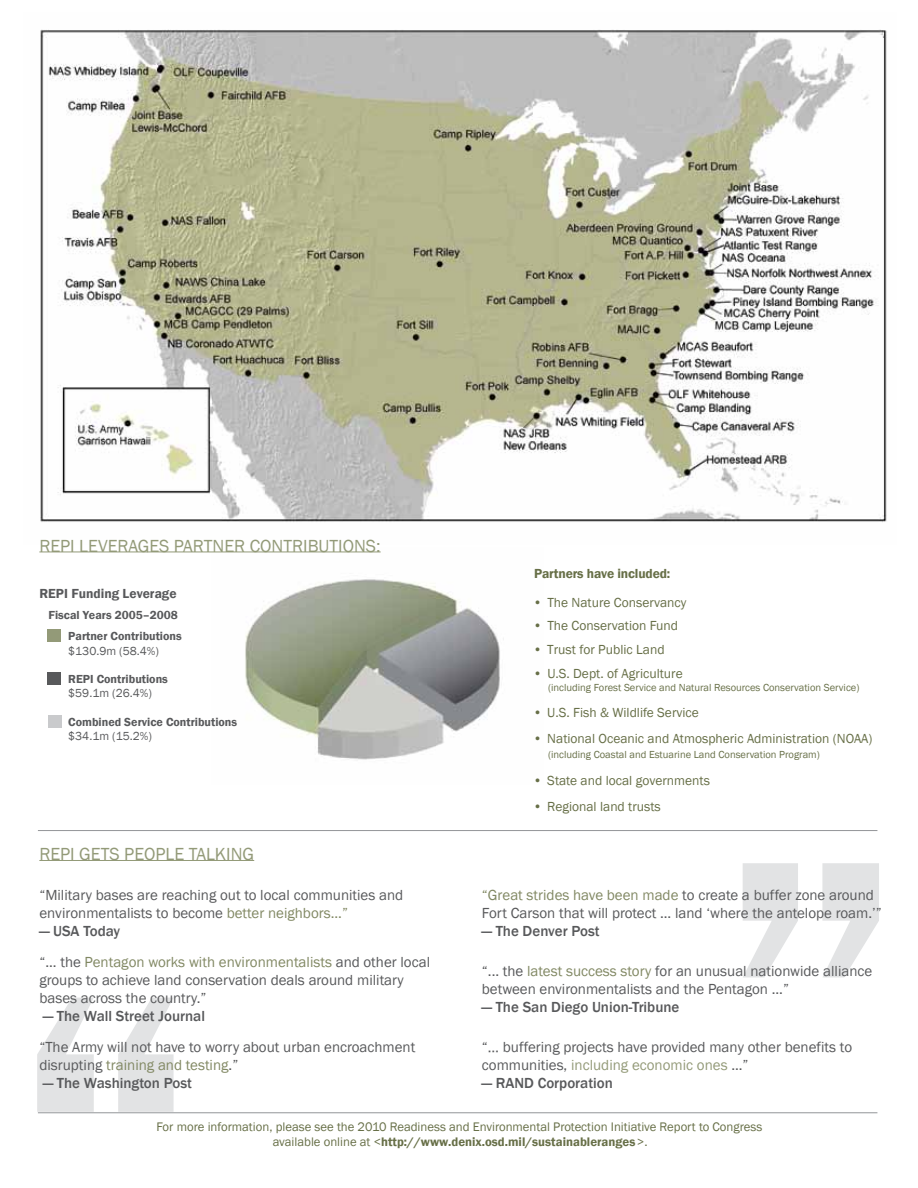
<style>
.page{position:relative;width:918px;height:1188px;background:#fff}
.page>*{position:absolute;margin:0;border:0;box-sizing:border-box;transform-origin:0 0}
.t1{font:18px "Franklin Gothic";color:#939a78}
.t2{font:15px/18px "Franklin Gothic";color:#58595b}
.t3{font:500 15px "Franklin Gothic";color:#58595b}
.t4{font:15px/31px "Franklin Gothic";color:#818863}
.t5{font:13.5px "Franklin Gothic";color:#676f47}
.t6{font:600 13.5px "Franklin Gothic";letter-spacing:-.01em;color:#676f47}
.t7{font:600 13.5px "Franklin Gothic";color:#58595b}
.t8{font:12.75px/15.3px "Franklin Gothic";color:#676f47;text-align:center}
.t9{font:600 12px "Franklin Gothic";color:#58595b}
.t10{font:12px "Franklin Gothic";color:#58595b}
.t11{font:10.5px "Franklin Gothic";color:#676f47}
.s1{color:#818863}
.s2{font-weight:500;color:#58595b}
.s3{color:#58595b}
.s4{color:#939a78}
.s5{font-weight:600}
</style>
<div class="page">
<img style="left:40px;top:29px;width:847px;height:493px">
<img style="left:211px;top:551px;width:293px;height:209px">
<div style="left:48px;top:672px;width:13px;height:13px;background:#58595b"></div>
<div style="left:48px;top:715px;width:14px;height:13px;background:#c9cacc"></div>
<div style="left:48px;top:629px;width:13px;height:13px;background:#939a78"></div>
<svg style="left:37px;top:998px;width:137px;height:114px"></svg>
<svg style="left:743px;top:863px;width:136px;height:114px"></svg>
<hr style="left:39px;top:860px;width:215px;height:1px;background:#939a78">
<hr style="left:38px;top:830px;width:839px;height:1px;background:#939598">
<hr style="left:39px;top:552px;width:342px;height:1px;background:#939a78">
<hr style="left:38px;top:1112px;width:839px;height:1px;background:#939598">
<p class="t1" style="left:39px;top:535px;width:343px">REPI LEVERAGES PARTNER CONTRIBUTIONS:</p>
<p class="t7" style="left:39px;top:585px;width:139px">REPI Funding Leverage</p>
<p class="t9" style="left:48px;top:608px;width:131px">Fiscal Years 2005–2008</p>
<p class="t9" style="left:68px;top:629px;width:115px">Partner Contributions</p>
<p class="t10" style="left:68px;top:643px;width:92px">$130.9m (58.4%)</p>
<p class="t9" style="left:68px;top:672px;width:101px">REPI Contributions</p>
<p class="t10" style="left:68px;top:686px;width:85px">$59.1m (26.4%)</p>
<p class="t9" style="left:68px;top:715px;width:170px">Combined Service Contributions</p>
<p class="t10" style="left:68px;top:729px;width:85px">$34.1m (15.2%)</p>
<p class="t1" style="left:39px;top:843px;width:216px">REPI GETS PEOPLE TALKING</p>
<p class="t2" style="left:39px;top:886px;width:365px">“Military bases are reaching out to local communities and environmentalists to become <span class="s1">better neighbors...”</span></p>
<p class="t4" style="left:39px;top:916px;width:392px"><span class="s2">— USA Today<br></span><span class="s3">“... the</span> Pentagon works with environmentalists <span class="s3">and other local</span></p>
<p class="t2" style="left:39px;top:971px;width:366px">groups to achieve land conservation deals around military bases across the country.”</p>
<p class="t3" style="left:43px;top:1007px;width:163px">— The Wall Street Journal</p>
<p class="t2" style="left:39px;top:1038px;width:378px">“The Army will not have to worry about urban encroachment disrupting <span class="s1">training and testing</span>.”</p>
<p class="t3" style="left:43px;top:1074px;width:150px">— The Washington Post</p>
<p class="t6" style="left:534px;top:565px;width:138px">Partners have included:</p>
<p class="t5" style="left:533px;top:594px;width:155px">• The Nature Conservancy</p>
<p class="t5" style="left:533px;top:617px;width:147px">• The Conservation Fund</p>
<p class="t5" style="left:533px;top:665px;width:151px">• U.S. Dept. of Agriculture</p>
<p class="t11" style="left:548px;top:681px;width:313px">(including Forest Service and Natural Resources Conservation Service)</p>
<p class="t5" style="left:533px;top:704px;width:167px">• U.S. Fish &amp; Wildlife Service</p>
<p class="t5" style="left:533px;top:730px;width:341px">• National Oceanic and Atmospheric Administration (NOAA)</p>
<p class="t11" style="left:548px;top:748px;width:273px">(including Coastal and Estuarine Land Conservation Program)</p>
<p class="t5" style="left:533px;top:773px;width:178px">• State and local governments</p>
<p class="t5" style="left:533px;top:798px;width:129px">• Regional land trusts</p>
<p class="t5" style="left:533px;top:641px;width:133px">• Trust for Public Land</p>
<p class="t2" style="left:482px;top:886px;width:402px"><span class="s1">“Great strides have been made</span> to create a buffer zone around<br>Fort Carson that will protect ... land ‘where the antelope roam.’”</p>
<p class="t3" style="left:482px;top:922px;width:119px">— The Denver Post</p>
<p class="t2" style="left:482px;top:962px;width:392px">“... the <span class="s1">latest success story</span> for an unusual nationwide alliance between environmentalists and the Pentagon ...”</p>
<p class="t3" style="left:482px;top:998px;width:199px">— The San Diego Union-Tribune</p>
<p class="t2" style="left:482px;top:1038px;width:372px">“… buffering projects have provided many other benefits to communities, <span class="s4">including economic ones</span> ...”</p>
<p class="t3" style="left:482px;top:1074px;width:133px">— RAND Corporation</p>
<p class="t8" style="left:156px;top:1119px;width:608px">For more information, please see the 2010 Readiness and Environmental Protection Initiative Report to Congress available online at &lt;<span class="s5">http://www.denix.osd.mil/sustainableranges</span>&gt;.</p>
</div>
